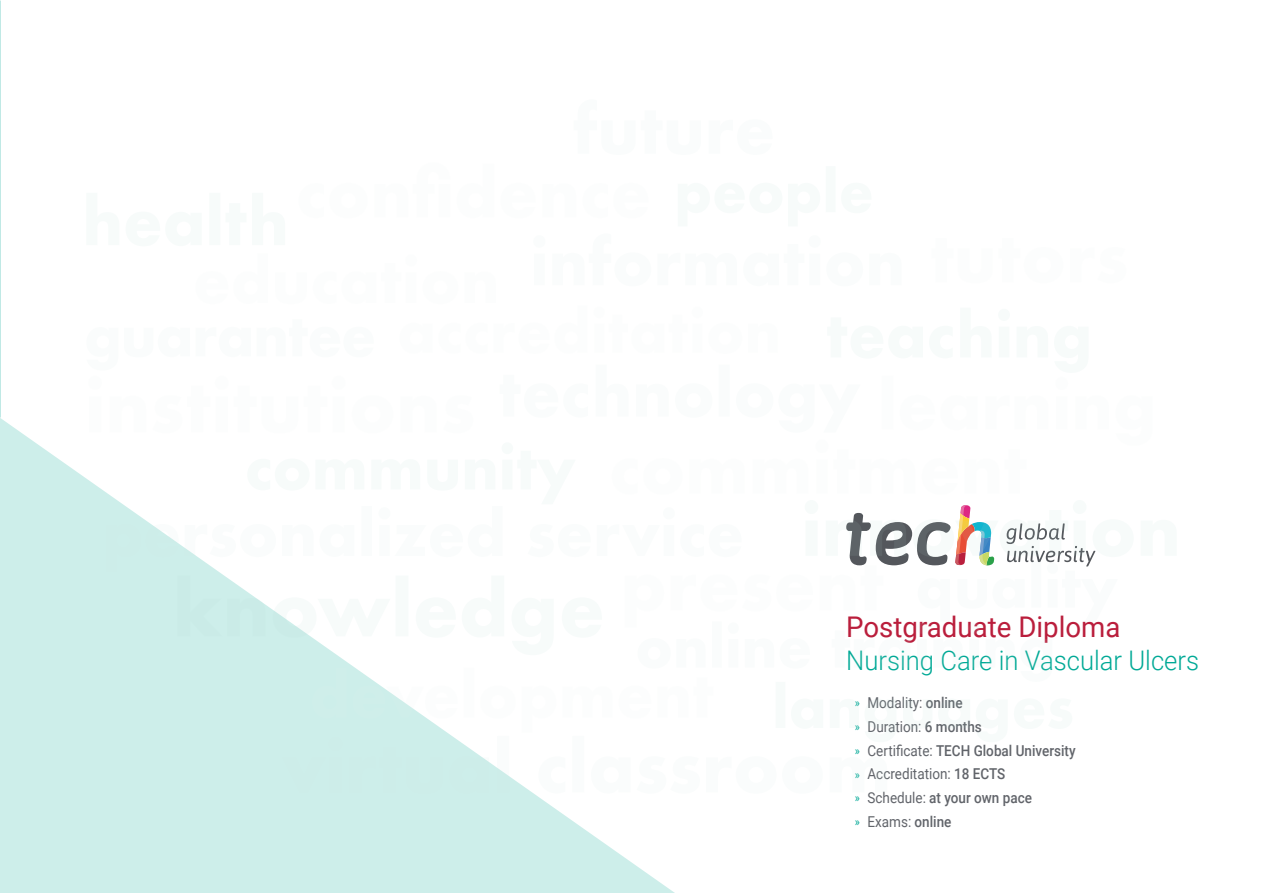
<style>
.page{position:relative;width:1263px;height:893px;background:#fff}
.page>*{position:absolute;margin:0;border:0;box-sizing:border-box;transform-origin:0 0}
.t1{font:28.5px "Roboto";color:#ba1e3c}
.t2{font:300 27px "Roboto";color:#00a996;scale:.95 1}
.t3{font:15px/23.7px "Roboto";color:#61646a;scale:.9 1}
.s1{font-size:12px;color:#00a996}
.s2{font-weight:500}
</style>
<div class="page">
<svg style="left:0;top:418px;width:675px;height:475px;background:#d1efec"></svg>
<svg style="left:86px;top:418px;width:1010px;height:376px"></svg>
<h1 class="t1" style="left:846px;top:606px;width:276px">Postgraduate Diploma</h1>
<h2 class="t2" style="left:846px;top:641px;width:373px">Nursing Care in Vascular Ulcers</h2>
<p class="t3" style="left:855px;top:690px;width:247px"><span class="s1">»</span> Modality: <span class="s2">online<br></span><span class="s1">»</span> Duration: <span class="s2">6 months<br></span><span class="s1">»</span> Certificate: <span class="s2">TECH Global University </span><span class="s1">»</span> Accreditation: <span class="s2">18 ECTS<br></span><span class="s1">»</span> Schedule: <span class="s2">at your own pace<br></span><span class="s1">»</span> Exams: <span class="s2">online</span></p>
</div>
